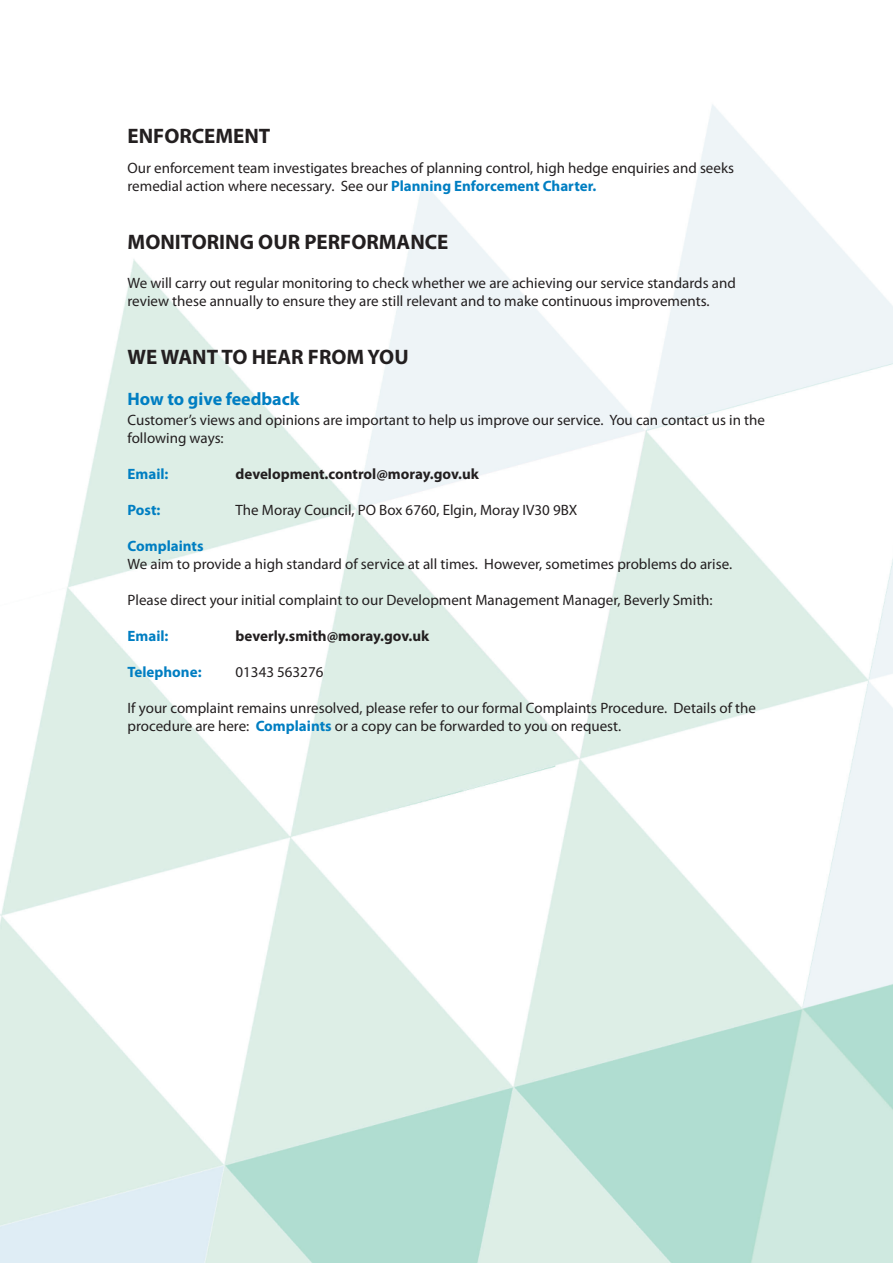
<style>
.page{position:relative;width:893px;height:1263px;background:#fff}
.page>*{position:absolute;margin:0;border:0;box-sizing:border-box;transform-origin:0 0}
.t1{font:700 21px "Myriad Pro";color:#231f20}
.t2{font:700 18px "Myriad Pro";color:#007ec2}
.t3{font:15px/18px "Myriad Pro";color:#231f20}
.t4{font:700 15px "Myriad Pro";color:#231f20}
.t5{font:700 15px "Myriad Pro";color:#007ec2}
.s1{font-weight:700;color:#007ec2}
</style>
<div class="page">
<img style="left:0;top:104px;width:893px;height:1159px">
<h1 class="t1" style="left:128px;top:128px;width:144px">ENFORCEMENT</h1>
<p class="t3" style="left:128px;top:160px;width:608px">Our enforcement team investigates breaches of planning control, high hedge enquiries and seeks remedial action where necessary. See our <span class="s1">Planning Enforcement Charter.</span></p>
<h1 class="t1" style="left:128px;top:234px;width:322px">MONITORING OUR PERFORMANCE</h1>
<p class="t3" style="left:128px;top:275px;width:610px">We will carry out regular monitoring to check whether we are achieving our service standards and review these annually to ensure they are still relevant and to make continuous improvements.</p>
<h1 class="t1" style="left:128px;top:349px;width:283px">WE WANT TO HEAR FROM YOU</h1>
<p class="t2" style="left:128px;top:392px;width:174px">How to give feedback</p>
<p class="t3" style="left:128px;top:412px;width:639px">Customer’s views and opinions are important to help us improve our service. You can contact us in the following ways:</p>
<p class="t5" style="left:128px;top:468px;width:42px">Email:</p>
<p class="t4" style="left:236px;top:468px;width:245px">development.control@moray.gov.uk</p>
<p class="t5" style="left:128px;top:504px;width:34px">Post:</p>
<p class="t3" style="left:236px;top:502px;width:343px">The Moray Council, PO Box 6760, Elgin, Moray IV30 9BX</p>
<p class="t5" style="left:128px;top:540px;width:78px">Complaints</p>
<p class="t3" style="left:128px;top:556px;width:606px">We aim to provide a high standard of service at all times. However, sometimes problems do arise.</p>
<p class="t3" style="left:128px;top:592px;width:587px">Please direct your initial complaint to our Development Management Manager, Beverly Smith:</p>
<p class="t5" style="left:128px;top:630px;width:42px">Email:</p>
<p class="t4" style="left:236px;top:630px;width:195px">beverly.smith@moray.gov.uk</p>
<p class="t5" style="left:128px;top:666px;width:75px">Telephone:</p>
<p class="t3" style="left:236px;top:664px;width:89px">01343 563276</p>
<p class="t3" style="left:128px;top:700px;width:630px">If your complaint remains unresolved, please refer to our formal Complaints Procedure. Details of the procedure are here: <span class="s1">Complaints</span> or a copy can be forwarded to you on request.</p>
</div>
